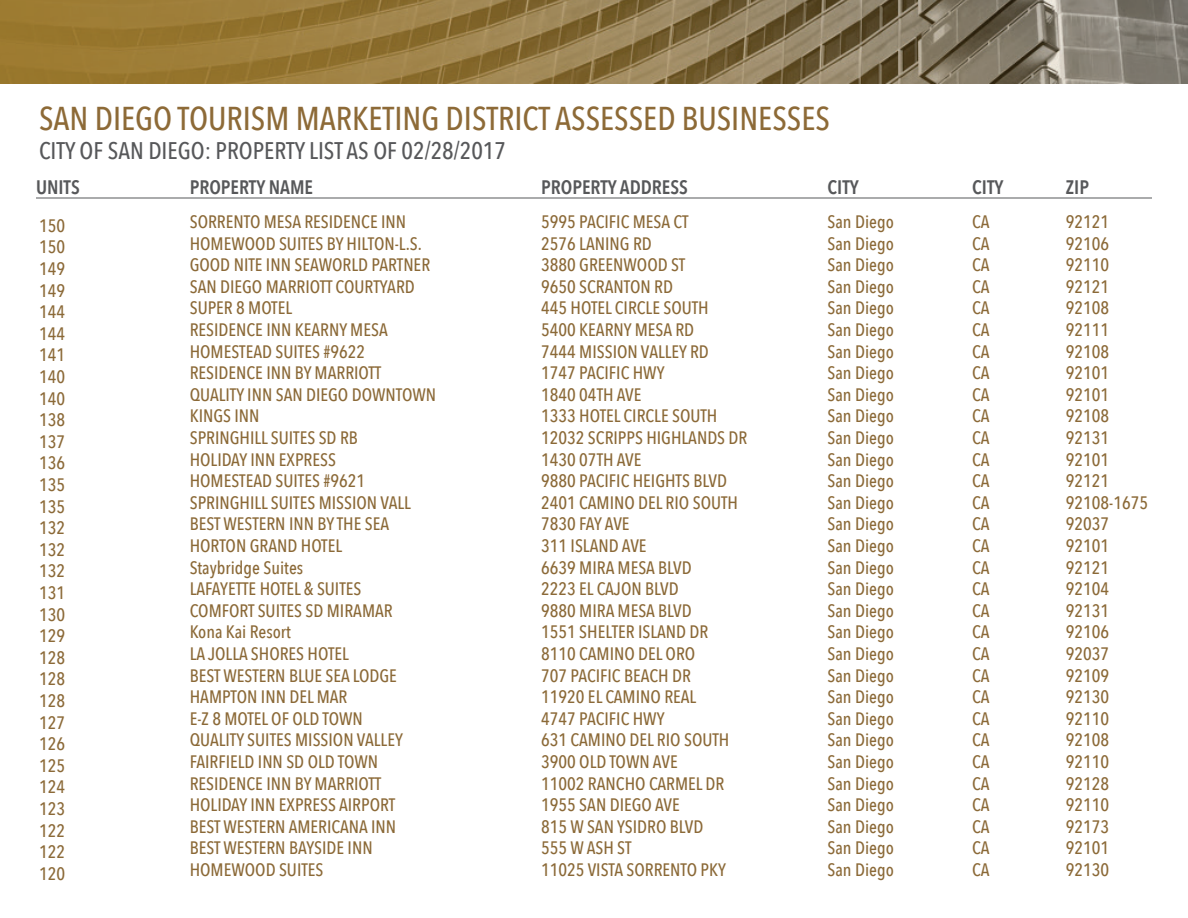
<style>
.page{position:relative;width:1188px;height:918px;background:#fff}
.page>*{position:absolute;margin:0;border:0;box-sizing:border-box;transform-origin:0 0}
.t1{font:500 33px "Avenir Next Condensed";color:#8d6a37}
.t2{font:500 24px "Avenir Next Condensed";color:#57585a}
.t3{font:600 19.5px "Avenir Next Condensed";color:#57585a}
.t4{font:500 18px/21.6px "Avenir Next Condensed";color:#8b6937;text-align:justify}
</style>
<div class="page">
<img style="left:0;top:0;width:1188px;height:83px">
<hr style="left:36px;top:198px;width:1116px;height:1px;background:#57585a">
<h1 class="t1" style="left:39px;top:98px;width:793px">SAN DIEGO TOURISM MARKETING DISTRICT ASSESSED BUSINESSES</h1>
<h2 class="t2" style="left:39px;top:136px;width:469px">CITY OF SAN DIEGO: PROPERTY LIST AS OF 02/28/2017</h2>
<p class="t3" style="left:36px;top:170px;width:45px">UNITS</p>
<p class="t3" style="left:190px;top:170px;width:125px">PROPERTY NAME</p>
<p class="t3" style="left:541px;top:170px;width:148px">PROPERTY ADDRESS</p>
<p class="t3" style="left:828px;top:170px;width:33px">CITY</p>
<p class="t3" style="left:972px;top:170px;width:33px">CITY</p>
<p class="t3" style="left:1066px;top:170px;width:25px">ZIP</p>
<p class="t4" style="left:39px;top:215px;width:28px">150<br>150<br>149<br>149<br>144<br>144<br>141<br>140<br>140<br>138<br>137<br>136<br>135<br>135<br>132<br>132<br>132<br>131<br>130<br>129<br>128<br>128<br>128<br>127<br>126<br>125<br>124<br>123<br>122<br>122<br>120</p>
<p class="t4" style="left:190px;top:211px;width:248px;text-align:left">SORRENTO MESA RESIDENCE INN<br>HOMEWOOD SUITES BY HILTON-L.S.<br>GOOD NITE INN SEAWORLD PARTNER<br>SAN DIEGO MARRIOTT COURTYARD<br>SUPER 8 MOTEL<br>RESIDENCE INN KEARNY MESA<br>HOMESTEAD SUITES #9622<br>RESIDENCE INN BY MARRIOTT<br>QUALITY INN SAN DIEGO DOWNTOWN<br>KINGS INN<br>SPRINGHILL SUITES SD RB<br>HOLIDAY INN EXPRESS<br>HOMESTEAD SUITES #9621<br>SPRINGHILL SUITES MISSION VALL<br>BEST WESTERN INN BY THE SEA<br>HORTON GRAND HOTEL<br>Staybridge Suites<br>LAFAYETTE HOTEL &amp; SUITES<br>COMFORT SUITES SD MIRAMAR<br>Kona Kai Resort<br>LA JOLLA SHORES HOTEL<br>BEST WESTERN BLUE SEA LODGE<br>HAMPTON INN DEL MAR<br>E-Z 8 MOTEL OF OLD TOWN<br>QUALITY SUITES MISSION VALLEY<br>FAIRFIELD INN SD OLD TOWN<br>RESIDENCE INN BY MARRIOTT<br>HOLIDAY INN EXPRESS AIRPORT<br>BEST WESTERN AMERICANA INN<br>BEST WESTERN BAYSIDE INN<br>HOMEWOOD SUITES</p>
<p class="t4" style="left:541px;top:211px;width:208px;text-align:left">5995 PACIFIC MESA CT<br>2576 LANING RD<br>3880 GREENWOOD ST<br>9650 SCRANTON RD<br>445 HOTEL CIRCLE SOUTH<br>5400 KEARNY MESA RD<br>7444 MISSION VALLEY RD<br>1747 PACIFIC HWY<br>1840 04TH AVE<br>1333 HOTEL CIRCLE SOUTH<br>12032 SCRIPPS HIGHLANDS DR<br>1430 07TH AVE<br>9880 PACIFIC HEIGHTS BLVD<br>2401 CAMINO DEL RIO SOUTH<br>7830 FAY AVE<br>311 ISLAND AVE<br>6639 MIRA MESA BLVD<br>2223 EL CAJON BLVD<br>9880 MIRA MESA BLVD<br>1551 SHELTER ISLAND DR<br>8110 CAMINO DEL ORO<br>707 PACIFIC BEACH DR<br>11920 EL CAMINO REAL<br>4747 PACIFIC HWY<br>631 CAMINO DEL RIO SOUTH<br>3900 OLD TOWN AVE<br>11002 RANCHO CARMEL DR<br>1955 SAN DIEGO AVE<br>815 W SAN YSIDRO BLVD<br>555 W ASH ST<br>11025 VISTA SORRENTO PKY</p>
<p class="t4" style="left:828px;top:211px;width:68px">San Diego San Diego San Diego San Diego San Diego San Diego San Diego San Diego San Diego San Diego San Diego San Diego San Diego San Diego San Diego San Diego San Diego San Diego San Diego San Diego San Diego San Diego San Diego San Diego San Diego San Diego San Diego San Diego San Diego San Diego San Diego</p>
<p class="t4" style="left:972px;top:211px;width:19px">CA CA CA CA CA CA CA CA CA CA CA CA CA CA CA CA CA CA CA CA CA CA CA CA CA CA CA CA CA CA CA</p>
<p class="t4" style="left:1066px;top:211px;width:84px;text-align:left">92121<br>92106<br>92110<br>92121<br>92108<br>92111<br>92108<br>92101<br>92101<br>92108<br>92131<br>92101<br>92121<br>92108-1675<br>92037<br>92101<br>92121<br>92104<br>92131<br>92106<br>92037<br>92109<br>92130<br>92110<br>92108<br>92110<br>92128<br>92110<br>92173<br>92101<br>92130</p>
</div>
